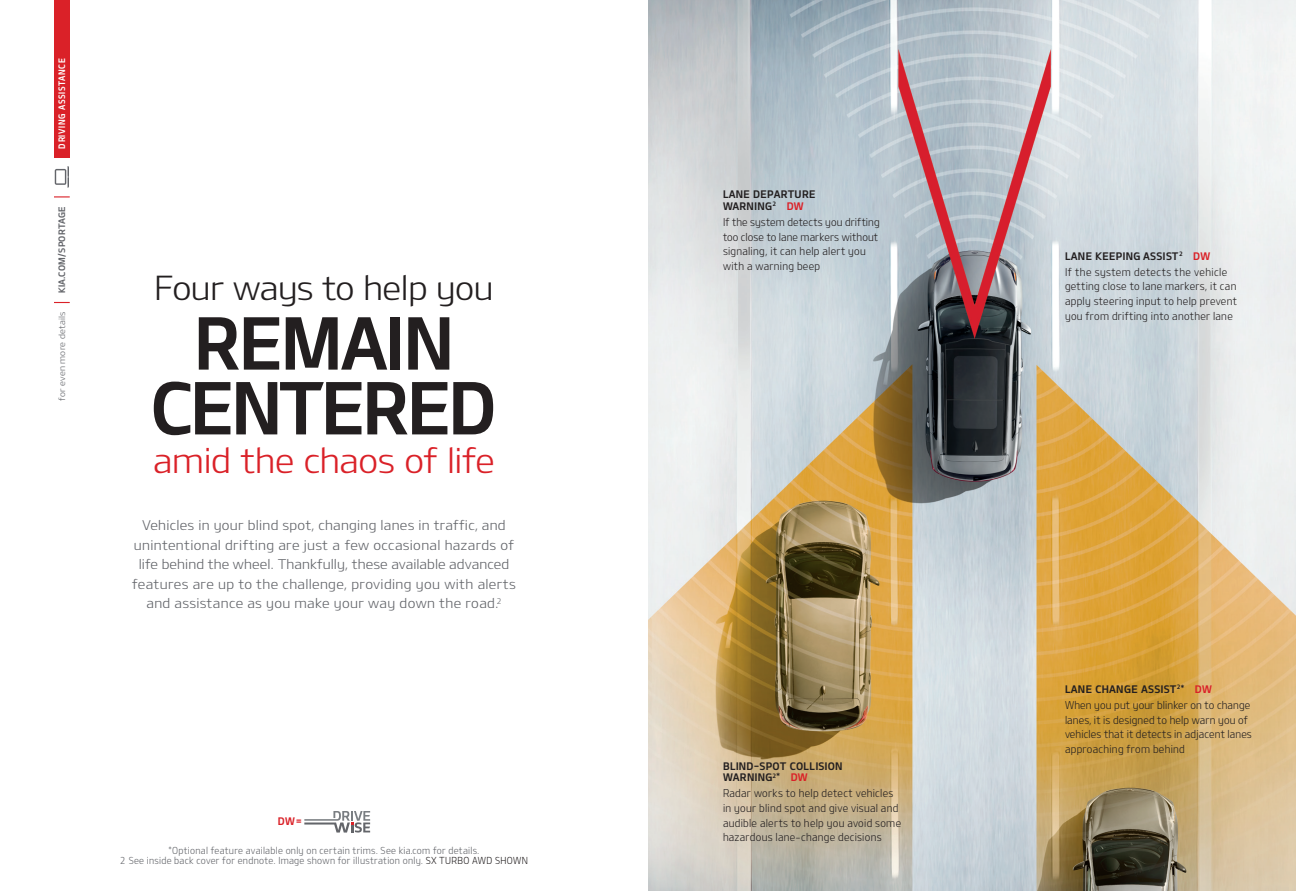
<style>
.page{position:relative;width:1296px;height:891px;background:#fff}
.page>*{position:absolute;margin:0;border:0;box-sizing:border-box;transform-origin:0 0}
.Head_Major{font:72px/64.8px "Design KOTFB";letter-spacing:-.03em;color:#231f20;text-align:center}
.Head_Minor{font:34.5px "Design KOTFL";letter-spacing:-.01em;color:#da2128}
.Head_Minor-2{font:33.45px "Design KOTFL";letter-spacing:-.015em;color:#231f20}
.Main_Body{font:13.5px/19.5px "Design KOTFL";letter-spacing:.02em;color:#63656a;text-align:center}
.Caption_Body{font:10.8px/14.7px "Design KOTFL";letter-spacing:.025em;color:#231f20;scale:.9 1}
.Caption_Header{font:10.5px/11.6px "Design KOTFB";letter-spacing:.025em;color:#231f20}
.Caption_Header-2{font:10.5px "Design KOTFB";color:#da2128}
.Disclaimers{font:9.75px/10.5px "Design KOTFL";letter-spacing:.03em;color:#63656a;text-align:center;scale:.9 1}
.Spread_Topic_Bar{font:9px "Design KOTFB";letter-spacing:.075em;color:#fff;scale:.9 1}
.Spread_Topic_To_See{font:9px "Design KOTFB";letter-spacing:.03em;color:#63656a}
.Spread_Topic_To_See-2{font:8.7px "Design KOTFL";letter-spacing:.025em;color:#63656a}
.s1{color:#231f20}
.s2{color:#da2128}
.s3{font-family:"Design KOTFM"}
</style>
<div class="page">
<img style="left:648px;top:0;width:648px;height:891px">
<svg style="left:54px;top:302px;width:16px;height:1px"></svg>
<svg style="left:54px;top:196px;width:16px;height:1px"></svg>
<svg style="left:55px;top:166px;width:14px;height:22px"></svg>
<div style="left:54px;top:0;width:16px;height:158px;background:#da2128"></div>
<svg style="left:304px;top:811px;width:66px;height:21px"></svg>
<p class="Spread_Topic_Bar" style="left:56px;top:148px;width:101px;rotate:-90deg">DRIVING ASSISTANCE</p>
<p class="Spread_Topic_To_See" style="left:56px;top:293px;width:89px;rotate:-90deg">KIA.COM/SPORTAGE</p>
<p class="Spread_Topic_To_See-2" style="left:56px;top:401px;width:90px;rotate:-90deg">for even more details</p>
<p class="Head_Minor-2" style="left:155px;top:267px;width:340px">Four ways to help you</p>
<p class="Head_Major" style="left:151px;top:308px;width:347px">REMAIN<br>CENTERED</p>
<p class="Head_Minor" style="left:153px;top:439px;width:343px">amid the chaos of life</p>
<p class="Main_Body" style="left:132px;top:515px;width:385px">Vehicles in your blind spot, changing lanes in traffic, and unintentional drifting are just a few occasional hazards of life behind the wheel. Thankfully, these available advanced features are up to the challenge, providing you with alerts and assistance as you make your way down the road.<sup>2</sup></p>
<p class="Caption_Header-2" style="left:278px;top:815px;width:25px">DW=</p>
<p class="Disclaimers" style="left:120px;top:844px;width:455px">*Optional feature available only on certain trims. See kia.com for details.<br>2 See inside back cover for endnote. Image shown for illustration only. <span class="s1">SX TURBO AWD SHOWN</span></p>
<p class="Caption_Header" style="left:723px;top:188px;width:94px">LANE DEPARTURE<br>WARNING<sup>2</sup> <span class="s2">DW</span></p>
<p class="Caption_Body" style="left:723px;top:214px;width:176px">If the system detects you drifting too close to lane markers without signaling, it can help alert you with a warning beep</p>
<p class="Caption_Header" style="left:723px;top:760px;width:121px">BLIND-SPOT COLLISION<br>WARNING<sup>2</sup><span class="s3">*</span> <span class="s2">DW</span></p>
<p class="Caption_Body" style="left:723px;top:786px;width:199px">Radar works to help detect vehicles in your blind spot and give visual and audible alerts to help you avoid some hazardous lane-change decisions</p>
<p class="Caption_Header" style="left:1065px;top:250px;width:147px">LANE KEEPING ASSIST<sup>2</sup> <span class="s2">DW</span></p>
<p class="Caption_Body" style="left:1065px;top:264px;width:193px">If the system detects the vehicle getting close to lane markers, it can apply steering input to help prevent you from drifting into another lane</p>
<p class="Caption_Header" style="left:1065px;top:683px;width:148px">LANE CHANGE ASSIST<sup>2</sup><span class="s3">*</span> <span class="s2">DW</span></p>
<p class="Caption_Body" style="left:1065px;top:697px;width:209px">When you put your blinker on to change lanes, it is designed to help warn you of vehicles that it detects in adjacent lanes approaching from behind</p>
</div>
